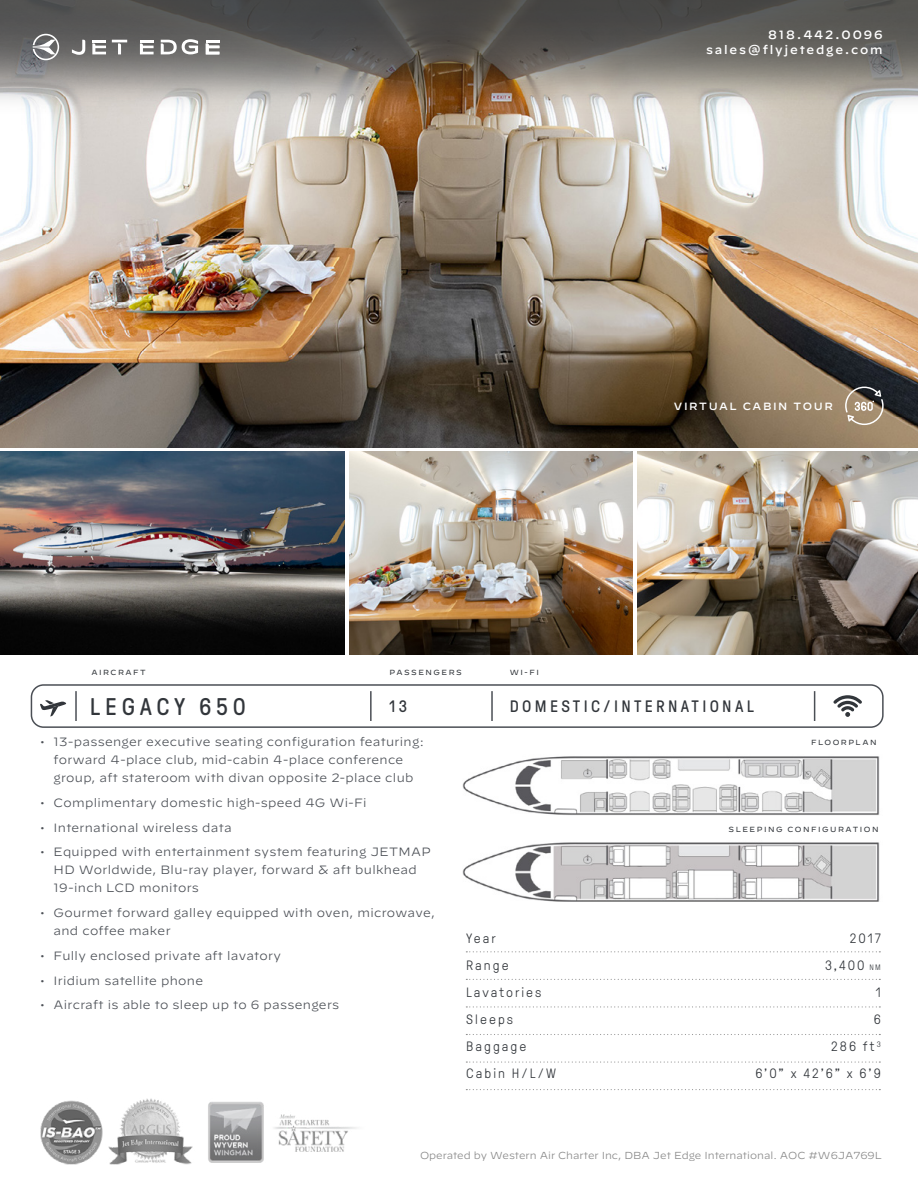
<style>
.page{position:relative;width:918px;height:1188px;background:#fff}
.page>*{position:absolute;margin:0;border:0;box-sizing:border-box;transform-origin:0 0}
.t1{font:24px "GT Pressura";letter-spacing:.2em;color:#32363b}
.t2{font:16.5px "GT Pressura";letter-spacing:.2em;color:#32363b}
.t3{font:300 13.5px/27px "GT Pressura";letter-spacing:.15em;color:#32363b;text-align:right}
.t4{font:300 12px/18px "Decimal";letter-spacing:.025em;color:#4b4f55}
.t5{font:500 12px/14.4px "Decimal";letter-spacing:.15em;color:#fff;text-align:right}
.t6{font:500 10.5px "Decimal";letter-spacing:.15em;color:#fff}
.t7{font:300 10.2px "Decimal";color:#878787}
.t8{font:7.5px "Decimal";letter-spacing:.2em;color:#32363b}
.s1{font-size:7.8px}
</style>
<div class="page">
<div style="left:31px;top:684px;width:853px;height:44px;border:2px solid #4b4f55;border-radius:12px"></div>
<hr style="left:370px;top:691px;width:2px;height:30px;background:#4b4f55">
<hr style="left:491px;top:691px;width:2px;height:30px;background:#4b4f55">
<svg style="left:833px;top:695px;width:29px;height:22px"></svg>
<img style="left:0;top:114px;width:918px;height:334px">
<img style="left:0;top:452px;width:345px;height:202px">
<img style="left:350px;top:452px;width:283px;height:202px">
<img style="left:0;top:0;width:918px;height:114px">
<svg style="left:466px;top:951px;width:414px;height:1px"></svg>
<svg style="left:466px;top:979px;width:414px;height:1px"></svg>
<img style="left:462px;top:842px;width:418px;height:60px">
<img style="left:462px;top:756px;width:418px;height:59px">
<svg style="left:40px;top:700px;width:26px;height:17px"></svg>
<hr style="left:814px;top:691px;width:1px;height:30px;background:#4b4f55">
<hr style="left:75px;top:691px;width:2px;height:30px;background:#4b4f55">
<img style="left:638px;top:452px;width:280px;height:202px">
<svg style="left:466px;top:1006px;width:414px;height:2px"></svg>
<svg style="left:466px;top:1034px;width:414px;height:1px"></svg>
<svg style="left:466px;top:1061px;width:414px;height:2px"></svg>
<svg style="left:466px;top:1089px;width:414px;height:1px"></svg>
<svg style="left:845px;top:387px;width:39px;height:38px"></svg>
<svg style="left:33px;top:34px;width:26px;height:26px"></svg>
<svg style="left:72px;top:40px;width:13px;height:15px"></svg>
<svg style="left:112px;top:40px;width:15px;height:14px"></svg>
<svg style="left:92px;top:40px;width:14px;height:14px"></svg>
<svg style="left:140px;top:40px;width:14px;height:14px"></svg>
<svg style="left:206px;top:40px;width:13px;height:14px"></svg>
<svg style="left:161px;top:39px;width:37px;height:15px"></svg>
<img style="left:40px;top:1098px;width:317px;height:66px">
<p class="t5" style="left:706px;top:26px;width:178px">818.442.0096 sales@flyjetedge.com</p>
<p class="t6" style="left:674px;top:396px;width:160px">VIRTUAL CABIN TOUR</p>
<p class="t8" style="left:91px;top:668px;width:56px">AIRCRAFT</p>
<p class="t8" style="left:390px;top:668px;width:74px">PASSENGERS</p>
<h1 class="t1" style="left:90px;top:694px;width:158px">LEGACY 650</h1>
<h2 class="t2" style="left:390px;top:697px;width:19px">13</h2>
<p class="t8" style="left:510px;top:668px;width:31px">WI-FI</p>
<h2 class="t2" style="left:510px;top:697px;width:246px">DOMESTIC/INTERNATIONAL</h2>
<p class="t4" style="left:40px;top:733px;width:386px;text-align:center">• 13-passenger executive seating configuration featuring: forward 4-place club, mid-cabin 4-place conference group, aft stateroom with divan opposite 2-place club</p>
<p class="t4" style="left:40px;top:794px;width:328px">• Complimentary domestic high-speed 4G Wi-Fi</p>
<p class="t4" style="left:40px;top:819px;width:193px">• International wireless data</p>
<p class="t4" style="left:54px;top:843px;width:379px;text-indent:-14px">• Equipped with entertainment system featuring JETMAP<br>HD Worldwide, Blu-ray player, forward &amp; aft bulkhead<br>19-inch LCD monitors</p>
<p class="t4" style="left:54px;top:904px;width:383px;text-indent:-14px">• Gourmet forward galley equipped with oven, microwave, and coffee maker</p>
<p class="t4" style="left:40px;top:947px;width:243px">• Fully enclosed private aft lavatory</p>
<p class="t4" style="left:40px;top:972px;width:165px">• Iridium satellite phone</p>
<p class="t4" style="left:40px;top:996px;width:301px">• Aircraft is able to sleep up to 6 passengers</p>
<p class="t3" style="left:466px;top:925px;width:91px;text-align:left">Year<br>Range<br>Lavatories<br>Sleeps<br>Baggage<br>Cabin H/L/W</p>
<p class="t8" style="left:811px;top:738px;width:67px">FLOORPLAN</p>
<p class="t8" style="left:729px;top:825px;width:151px">SLEEPING CONFIGURATION</p>
<p class="t3" style="left:755px;top:925px;width:127px">2017<br>3,400 <span class="s1">NM<br></span>1<br>6<br>286 ft<sup>3<br></sup>6’0” x 42’6” x 6’9</p>
<p class="t7" style="left:420px;top:1150px;width:463px">Operated by Western Air Charter Inc, DBA Jet Edge International. AOC #W6JA769L</p>
</div>
